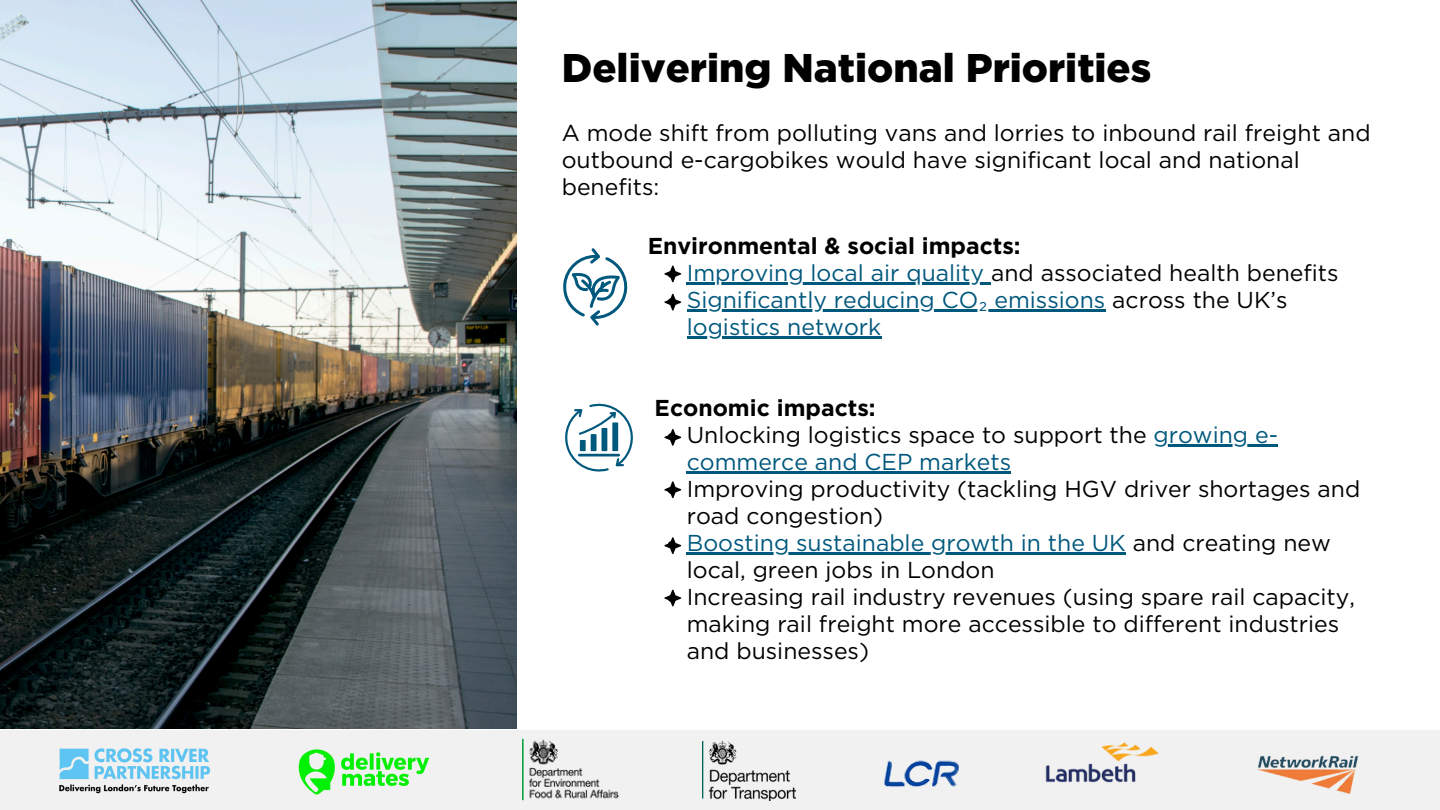
<style>
.page{position:relative;width:1440px;height:810px;background:#fff}
.page>*{position:absolute;margin:0;border:0;box-sizing:border-box;transform-origin:0 0}
.t1{font:900 40px "Gotham";color:#000}
.t2{font:23px/27px "Gotham";color:#000}
.t3{font:23px/27px "Gotham";color:#00587d}
.t4{font:700 23px "Gotham";color:#000}
.s1{color:#00587d}
.s2{color:#000}
</style>
<div class="page">
<div style="left:0;top:730px;width:1440px;height:80px;background:#f1f1f1"></div>
<img style="left:523px;top:738px;width:96px;height:63px">
<img style="left:1045px;top:742px;width:114px;height:41px">
<img style="left:1257px;top:755px;width:102px;height:40px">
<img style="left:702px;top:742px;width:93px;height:59px">
<img style="left:884px;top:760px;width:75px;height:27px">
<img style="left:298px;top:749px;width:131px;height:46px">
<hr style="left:687px;top:282px;width:304px;height:3px;background:#00587d">
<hr style="left:687px;top:309px;width:418px;height:3px;background:#00587d">
<hr style="left:687px;top:336px;width:194px;height:3px;background:#00587d">
<hr style="left:1154px;top:444px;width:124px;height:3px;background:#00587d">
<hr style="left:687px;top:471px;width:324px;height:3px;background:#00587d">
<hr style="left:687px;top:552px;width:439px;height:3px;background:#00587d">
<svg style="left:565px;top:403px;width:68px;height:69px"></svg>
<svg style="left:563px;top:248px;width:65px;height:77px"></svg>
<img style="left:0;top:0;width:517px;height:729px">
<svg style="left:664px;top:265px;width:17px;height:17px"></svg>
<svg style="left:664px;top:294px;width:17px;height:17px"></svg>
<svg style="left:664px;top:429px;width:17px;height:17px"></svg>
<svg style="left:664px;top:481px;width:17px;height:17px"></svg>
<svg style="left:664px;top:537px;width:17px;height:17px"></svg>
<svg style="left:664px;top:589px;width:17px;height:18px"></svg>
<img style="left:60px;top:749px;width:151px;height:45px">
<p class="t1" style="left:562px;top:44px;width:591px">Delivering National Priorities</p>
<p class="t2" style="left:562px;top:119px;width:810px">A mode shift from polluting vans and lorries to inbound rail freight and outbound e-cargobikes would have significant local and national benefits:</p>
<p class="t4" style="left:648px;top:232px;width:375px">Environmental &amp; social impacts:</p>
<h2 class="t2" style="left:687px;top:259px;width:653px"><span class="s1">Improving local air quality</span> and associated health benefits</h2>
<p class="t3" style="left:687px;top:286px;width:602px">Significantly reducing CO₂ emissions <span class="s2">across the UK’s</span></p>
<p class="t3" style="left:687px;top:313px;width:196px">logistics network</p>
<p class="t4" style="left:655px;top:394px;width:223px">Economic impacts:</p>
<p class="t2" style="left:687px;top:421px;width:593px">Unlocking logistics space to support the <span class="s1">growing e-</span></p>
<p class="t2" style="left:687px;top:448px;width:675px"><span class="s1">commerce and CEP markets<br></span>Improving productivity (tackling HGV driver shortages and</p>
<p class="t3" style="left:687px;top:502px;width:646px"><span class="s2">road congestion)<br></span>Boosting sustainable growth in the UK <span class="s2">and creating new</span></p>
<p class="t2" style="left:687px;top:556px;width:670px">local, green jobs in London<br>Increasing rail industry revenues (using spare rail capacity,</p>
<p class="t2" style="left:687px;top:610px;width:654px">making rail freight more accessible to different industries and businesses)</p>
</div>
